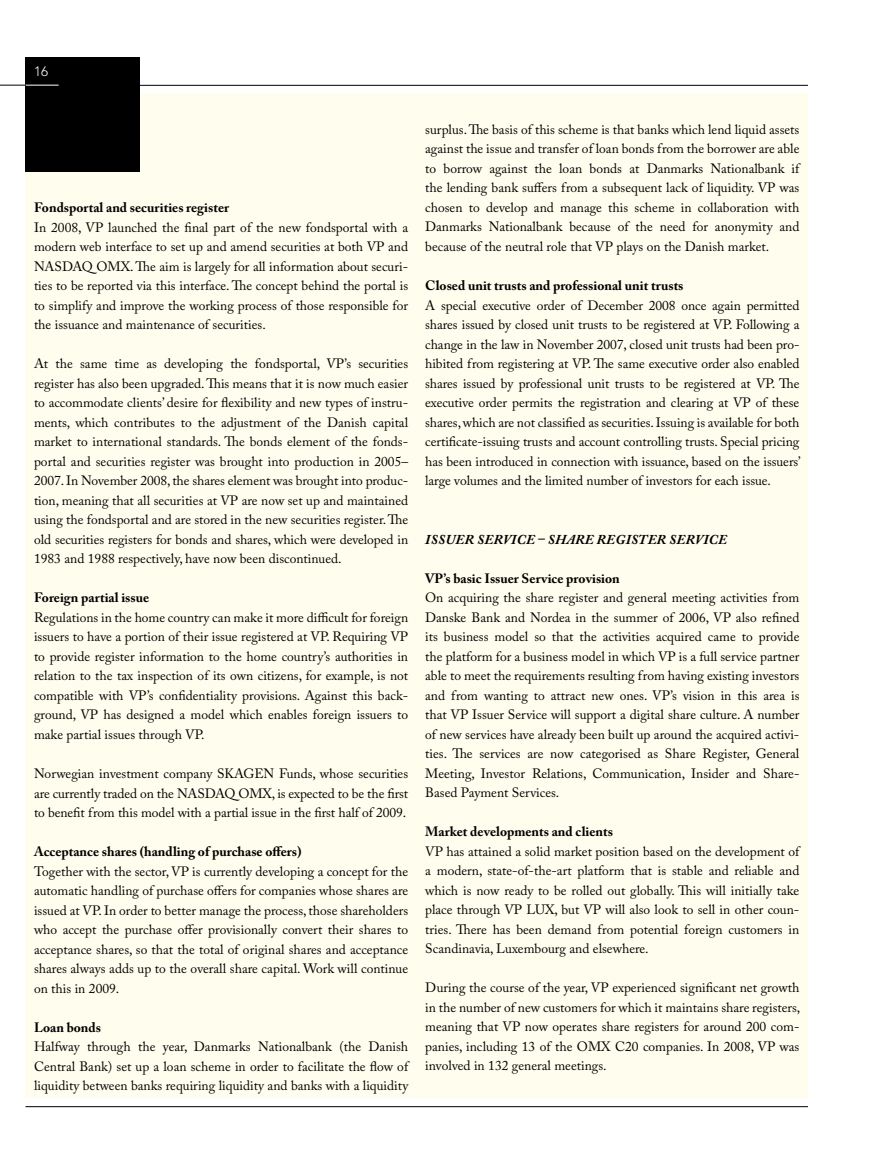
<style>
.page{position:relative;width:893px;height:1149px;background:#fff}
.page>*{position:absolute;margin:0;border:0;box-sizing:border-box;transform-origin:0 0}
.t1{font:13.5px/19.5px "Adobe Caslon Pro";color:#000;text-align:justify}
.t2{font:700 13.5px "Adobe Caslon Pro";color:#000}
.t3{font:italic 700 13.5px "Adobe Caslon Pro";letter-spacing:.015em;color:#000}
.t4{font:300 13.5px "Avenir";color:#fff}
</style>
<div class="page">
<div style="left:26px;top:94px;width:782px;height:1003px;background:#fffded"></div>
<hr style="left:26px;top:85px;width:782px;height:1px;background:#000">
<hr style="left:26px;top:1105px;width:782px;height:1px;background:#000">
<div style="left:26px;top:57px;width:114px;height:115px;background:#000"></div>
<hr style="left:26px;top:85px;width:33px;height:1px;background:#fff">
<svg style="left:0;top:85px;width:26px;height:1px"></svg>
<p class="t4" style="left:34px;top:63px;width:16px">16</p>
<p class="t2" style="left:34px;top:199px;width:197px">Fondsportal and securities register</p>
<p class="t1" style="left:34px;top:217px;width:376px">In 2008, VP launched the final part of the new fondsportal with a modern web interface to set up and amend securities at both VP and NASDAQ OMX. The aim is largely for all information about securi&shy;ties to be reported via this interface. The concept behind the portal is to simplify and improve the working process of those responsible for the issuance and maintenance of securities.</p>
<p class="t1" style="left:34px;top:354px;width:376px">At the same time as developing the fondsportal, VP’s securities register has also been upgraded. This means that it is now much easier to accommodate clients’ desire for flexibility and new types of instru&shy;ments, which contributes to the adjustment of the Danish capital market to international standards. The bonds element of the fonds&shy;portal and securities register was brought into production in 2005– 2007. In November 2008, the shares element was brought into produc&shy;tion, meaning that all securities at VP are now set up and maintained using the fondsportal and are stored in the new securities register. The old securities registers for bonds and shares, which were developed in 1983 and 1988 respectively, have now been discontinued.</p>
<p class="t2" style="left:34px;top:589px;width:117px">Foreign partial issue</p>
<p class="t1" style="left:34px;top:607px;width:376px">Regulations in the home country can make it more difficult for foreign issuers to have a portion of their issue registered at VP. Requiring VP to provide register information to the home country’s authorities in relation to the tax inspection of its own citizens, for example, is not compatible with VP’s confidentiality provisions. Against this back&shy;ground, VP has designed a model which enables foreign issuers to make partial issues through VP.</p>
<p class="t1" style="left:34px;top:763px;width:376px">Norwegian investment company SKAGEN Funds, whose securities are currently traded on the NASDAQ OMX, is expected to be the first to benefit from this model with a partial issue in the first half of 2009.</p>
<p class="t2" style="left:34px;top:843px;width:269px">Acceptance shares (handling of purchase offers)</p>
<p class="t1" style="left:34px;top:860px;width:376px">Together with the sector, VP is currently developing a concept for the automatic handling of purchase offers for companies whose shares are issued at VP. In order to better manage the process, those shareholders who accept the purchase offer provisionally convert their shares to acceptance shares, so that the total of original shares and acceptance shares always adds up to the overall share capital. Work will continue on this in 2009.</p>
<p class="t2" style="left:34px;top:1018px;width:69px">Loan bonds</p>
<p class="t1" style="left:34px;top:1036px;width:376px">Halfway through the year, Danmarks Nationalbank (the Danish Central Bank) set up a loan scheme in order to facilitate the flow of liquidity between banks requiring liquidity and banks with a liquidity</p>
<p class="t1" style="left:425px;top:119px;width:376px">surplus. The basis of this scheme is that banks which lend liquid assets against the issue and transfer of loan bonds from the borrower are able to borrow against the loan bonds at Danmarks Nationalbank if the lending bank suffers from a subsequent lack of liquidity. VP was chosen to develop and manage this scheme in collaboration with Danmarks Nationalbank because of the need for anonymity and because of the neutral role that VP plays on the Danish market.</p>
<p class="t2" style="left:425px;top:277px;width:260px">Closed unit trusts and professional unit trusts</p>
<p class="t1" style="left:425px;top:295px;width:377px">A special executive order of December 2008 once again permitted shares issued by closed unit trusts to be registered at VP. Following a change in the law in November 2007, closed unit trusts had been pro&shy;hibited from registering at VP. The same executive order also enabled shares issued by professional unit trusts to be registered at VP. The executive order permits the registration and clearing at VP of these shares, which are not classified as securities. Issuing is available for both certificate-issuing trusts and account controlling trusts. Special pricing has been introduced in connection with issuance, based on the issuers’ large volumes and the limited number of investors for each issue.</p>
<p class="t3" style="left:425px;top:531px;width:15px">ISSUER</p>
<p class="t3" style="left:477px;top:531px;width:10px">SERVICE</p>
<p class="t3" style="left:538px;top:531px;width:39px">– SHARE</p>
<p class="t3" style="left:597px;top:531px;width:39px">RE GISTER</p>
<p class="t3" style="left:669px;top:531px;width:10px">SERVICE</p>
<p class="t2" style="left:425px;top:570px;width:196px">VP’s basic Issuer Service provision</p>
<p class="t1" style="left:425px;top:587px;width:376px">On acquiring the share register and general meeting activities from Danske Bank and Nordea in the summer of 2006, VP also refined its business model so that the activities acquired came to provide the platform for a business model in which VP is a full service partner able to meet the requirements resulting from having existing investors and from wanting to attract new ones. VP’s vision in this area is that VP Issuer Service will support a digital share culture. A number of new services have already been built up around the acquired activi&shy;ties. The services are now categorised as Share Register, General Meeting, Investor Relations, Communication, Insider and Share-Based Payment Services.</p>
<p class="t2" style="left:425px;top:823px;width:189px">Market developments and clients</p>
<p class="t1" style="left:425px;top:841px;width:376px">VP has attained a solid market position based on the development of a modern, state-of-the-art platform that is stable and reliable and which is now ready to be rolled out globally. This will initially take place through VP LUX, but VP will also look to sell in other coun&shy;tries. There has been demand from potential foreign customers in Scandinavia, Luxembourg and elsewhere.</p>
<p class="t1" style="left:425px;top:977px;width:377px">During the course of the year, VP experienced significant net growth in the number of new customers for which it maintains share registers, meaning that VP now operates share registers for around 200 com&shy;panies, including 13 of the OMX C20 companies. In 2008, VP was involved in 132 general meetings.</p>
</div>
